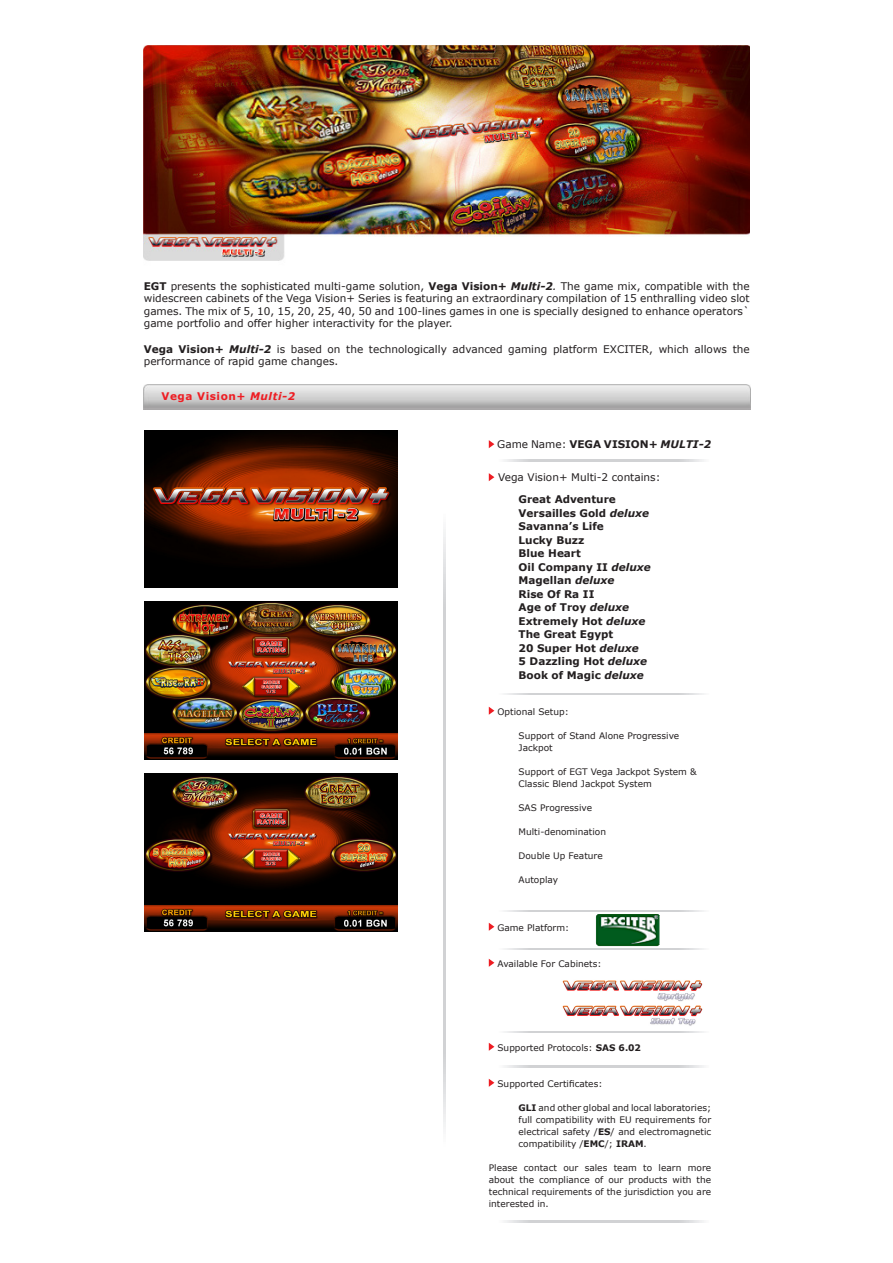
<style>
.page{position:relative;width:893px;height:1263px;background:#fff}
.page>*{position:absolute;margin:0;border:0;box-sizing:border-box;transform-origin:0 0}
.t1{font:10.5px/12.6px "Verdana";color:#231f20;text-align:justify}
.t2{font:700 10.5px/13.5px "Verdana";color:#231f20}
.t3{font:700 10.5px "Verdana";letter-spacing:.05em;color:#ee1d23}
.t4{font:9px/12px "Verdana";color:#231f20}
.s1{font-weight:700}
.s2{font-weight:700;font-style:italic}
.s3{font-style:italic}
.s4{font-weight:400}
</style>
<div class="page">
<img style="left:144px;top:45px;width:606px;height:216px">
<svg style="left:489px;top:440px;width:5px;height:8px"></svg>
<svg style="left:489px;top:473px;width:5px;height:8px"></svg>
<svg style="left:489px;top:707px;width:5px;height:8px"></svg>
<svg style="left:489px;top:923px;width:5px;height:8px"></svg>
<svg style="left:489px;top:959px;width:5px;height:8px"></svg>
<svg style="left:489px;top:1043px;width:5px;height:8px"></svg>
<svg style="left:489px;top:1079px;width:5px;height:8px"></svg>
<img style="left:145px;top:430px;width:252px;height:158px">
<img style="left:145px;top:602px;width:252px;height:157px">
<img style="left:145px;top:773px;width:252px;height:158px">
<svg style="left:443px;top:529px;width:2px;height:598px"></svg>
<svg style="left:504px;top:460px;width:200px;height:1px"></svg>
<svg style="left:504px;top:693px;width:200px;height:1px"></svg>
<svg style="left:504px;top:910px;width:200px;height:1px"></svg>
<svg style="left:504px;top:948px;width:200px;height:2px"></svg>
<svg style="left:504px;top:1031px;width:200px;height:2px"></svg>
<svg style="left:504px;top:1066px;width:200px;height:1px"></svg>
<svg style="left:504px;top:1221px;width:200px;height:1px"></svg>
<img style="left:596px;top:914px;width:64px;height:32px">
<img style="left:562px;top:980px;width:141px;height:46px">
<p class="t1" style="left:144px;top:279px;width:607px"><span class="s1">EGT</span> presents the sophisticated multi-game solution, <span class="s1">Vega Vision+</span> <span class="s2">Multi-2</span><span class="s3">.</span> The game mix, compatible with the widescreen cabinets of the Vega Vision+ Series is featuring an extraordinary compilation of 15 enthralling video slot games. The mix of 5, 10, 15, 20, 25, 40, 50 and 100-lines games in one is specially designed to enhance operators` game portfolio and offer higher interactivity for the player.</p>
<p class="t1" style="left:144px;top:342px;width:607px"><span class="s1">Vega Vision+</span> <span class="s2">Multi-2</span> is based on the technologically advanced gaming platform EXCITER, which allows the performance of rapid game changes.</p>
<p class="t3" style="left:162px;top:389px;width:135px">Vega Vision+ <span class="s3">Multi-2</span></p>
<p class="t2" style="left:497px;top:437px;width:215px"><span class="s4">Game Name:</span> VEGA VISION+ <span class="s3">MULTI-2</span></p>
<p class="t1" style="left:498px;top:471px;width:164px">Vega Vision+ Multi-2 contains:</p>
<p class="t2" style="left:519px;top:492px;width:99px">Great Adventure</p>
<p class="t2" style="left:519px;top:506px;width:132px">Versailles Gold <span class="s3">deluxe<br></span>Savanna’s Life<br>Lucky Buzz</p>
<p class="t2" style="left:519px;top:546px;width:64px">Blue Heart</p>
<p class="t2" style="left:519px;top:560px;width:134px">Oil Company II <span class="s3">deluxe</span></p>
<p class="t2" style="left:519px;top:573px;width:97px">Magellan <span class="s3">deluxe</span></p>
<p class="t2" style="left:519px;top:587px;width:77px">Rise Of Ra II</p>
<p class="t2" style="left:519px;top:600px;width:112px">Age of Troy <span class="s3">deluxe</span></p>
<p class="t2" style="left:519px;top:614px;width:129px">Extremely Hot <span class="s3">deluxe</span></p>
<p class="t2" style="left:519px;top:627px;width:96px">The Great Egypt</p>
<p class="t2" style="left:519px;top:641px;width:122px">20 Super Hot <span class="s3">deluxe</span></p>
<p class="t2" style="left:519px;top:654px;width:130px">5 Dazzling Hot <span class="s3">deluxe</span></p>
<p class="t2" style="left:519px;top:668px;width:127px">Book of Magic <span class="s3">deluxe</span></p>
<p class="t4" style="left:497px;top:705px;width:73px">Optional Setup:</p>
<p class="t4" style="left:519px;top:729px;width:162px">Support of Stand Alone Progressive<br>Jackpot</p>
<p class="t4" style="left:519px;top:765px;width:180px">Support of EGT Vega Jackpot System &amp;<br>Classic Blend Jackpot System</p>
<p class="t4" style="left:519px;top:801px;width:75px">SAS Progressive</p>
<p class="t4" style="left:519px;top:825px;width:89px">Multi-denomination</p>
<p class="t4" style="left:519px;top:849px;width:86px">Double Up Feature</p>
<p class="t4" style="left:519px;top:873px;width:41px">Autoplay</p>
<p class="t4" style="left:497px;top:921px;width:73px">Game Platform:</p>
<p class="t4" style="left:497px;top:957px;width:106px">Available For Cabinets:</p>
<p class="t4" style="left:497px;top:1041px;width:145px">Supported Protocols: <span class="s1">SAS 6.02</span></p>
<p class="t4" style="left:497px;top:1077px;width:106px">Supported Certificates:</p>
<p class="t4" style="left:519px;top:1101px;width:194px;text-align:justify"><span class="s1">GLI</span> and other global and local laboratories; full compatibility with EU requirements for electrical safety /<span class="s1">ES</span>/ and electromagnetic compatibility /<span class="s1">EMC</span>/; <span class="s1">IRAM</span>.</p>
<p class="t4" style="left:489px;top:1161px;width:224px;text-align:justify">Please contact our sales team to learn more about the compliance of our products with the technical requirements of the jurisdiction you are interested in.</p>
</div>
